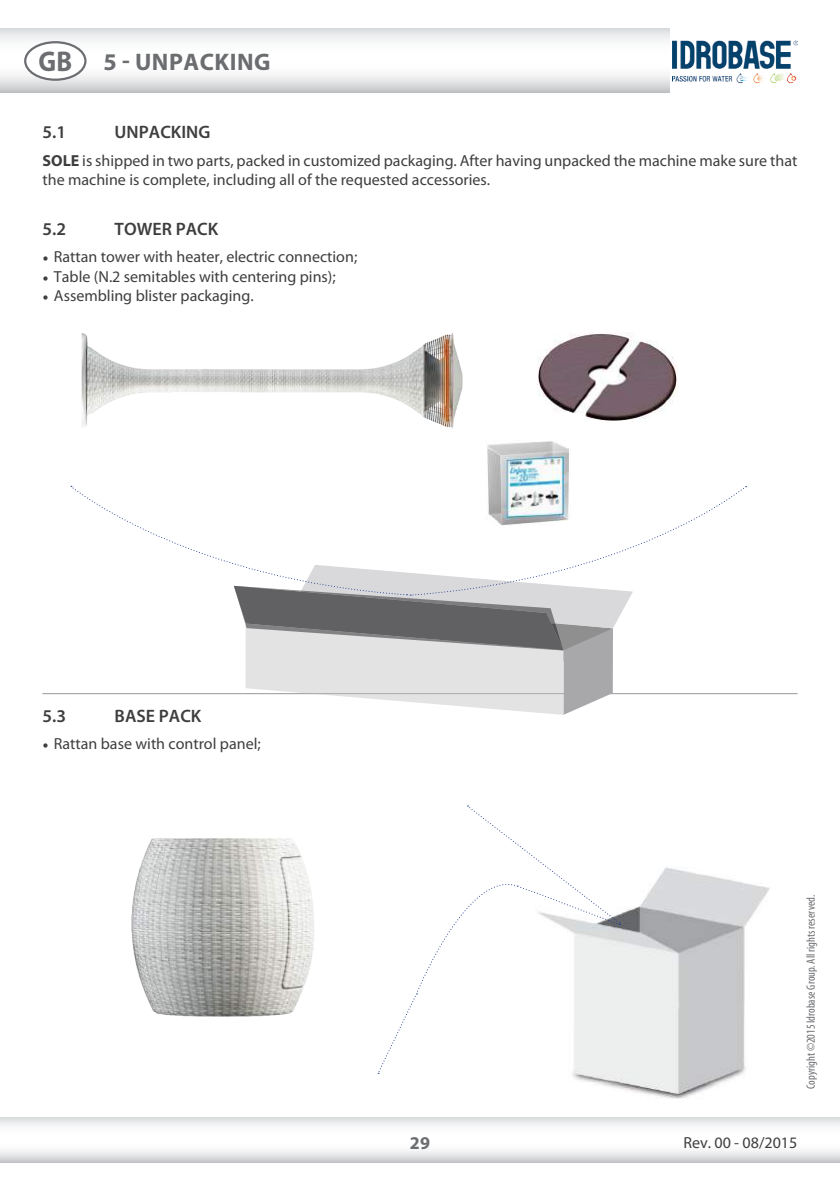
<style>
.page{position:relative;width:840px;height:1191px;background:#fff}
.page>*{position:absolute;margin:0;border:0;box-sizing:border-box;transform-origin:0 0}
.t1{font:700 24px "Myriad Pro";letter-spacing:.02em;color:#6c6d70}
.t2{font:600 18px "Myriad Pro";color:#3e3e3f}
.t3{font:700 18px "Myriad Pro";color:#6c6d70}
.t4{font:16px/19.2px "Myriad Pro";color:#3e3e3f}
.t5{font:700 16px "Myriad Pro";color:#3e3e3f}
.t6{font:condensed 12px "Myriad Pro";color:#6c6d70}
.s1{font-size:28.6px}
.s2{font-family:"Minion Pro"}
</style>
<div class="page">
<svg style="left:0;top:1117px;width:839px;height:45px"></svg>
<svg style="left:0;top:28px;width:669px;height:64px"></svg>
<img style="left:672px;top:40px;width:125px;height:44px">
<div style="left:25px;top:42px;width:60px;height:38px;background:#fff;border-radius:50%"></div>
<div style="left:24px;top:41px;width:62px;height:40px;border:2px solid #6c6d70;border-radius:50%"></div>
<img style="left:572px;top:867px;width:197px;height:232px">
<img style="left:538px;top:333px;width:139px;height:88px">
<svg style="left:71px;top:486px;width:675px;height:229px"></svg>
<svg style="left:378px;top:805px;width:242px;height:268px"></svg>
<img style="left:131px;top:838px;width:183px;height:179px">
<img style="left:81px;top:333px;width:382px;height:96px">
<img style="left:485px;top:441px;width:85px;height:85px">
<hr style="left:43px;top:693px;width:754px;height:1px;background:#a8a9ad">
<h1 class="t1" style="left:39px;top:46px;width:233px"><span class="s1">GB</span> 5 - UNPACKING</h1>
<p class="t2" style="left:43px;top:121px;width:56px">5.1 U</p>
<p class="t2" style="left:127px;top:121px;width:84px">NPACKING</p>
<p class="t5" style="left:43px;top:150px;width:10px">SOLE</p>
<p class="t4" style="left:43px;top:151px;width:756px;text-indent:40px">is shipped in two parts, packed in customized packaging. After having unpacked the machine make sure that the machine is complete, including all of the requested accessories.</p>
<p class="t2" style="left:43px;top:217px;width:25px">5.2</p>
<p class="t2" style="left:115px;top:217px;width:105px">TOWER PACK</p>
<p class="t4" style="left:43px;top:247px;width:316px"><span class="s2">•</span> Rattan tower with heater, electric connection;</p>
<p class="t4" style="left:43px;top:266px;width:294px"><span class="s2">•</span> Table (N.2 semitables with centering pins);</p>
<p class="t4" style="left:43px;top:285px;width:212px"><span class="s2">•</span> Assembling blister packaging.</p>
<p class="t2" style="left:43px;top:704px;width:25px">5.3</p>
<p class="t2" style="left:115px;top:704px;width:88px">BASE PACK</p>
<p class="t4" style="left:43px;top:734px;width:219px"><span class="s2">•</span> Rattan base with control panel;</p>
<p class="t6" style="left:803px;top:1089px;width:195px;rotate:-90deg">Copyright ©2015 Idrobase Group. All rights reserved.</p>
<p class="t3" style="left:410px;top:1131px;width:21px">29</p>
<p class="t4" style="left:683px;top:1132px;width:115px">Rev. 00 - 08/2015</p>
</div>
